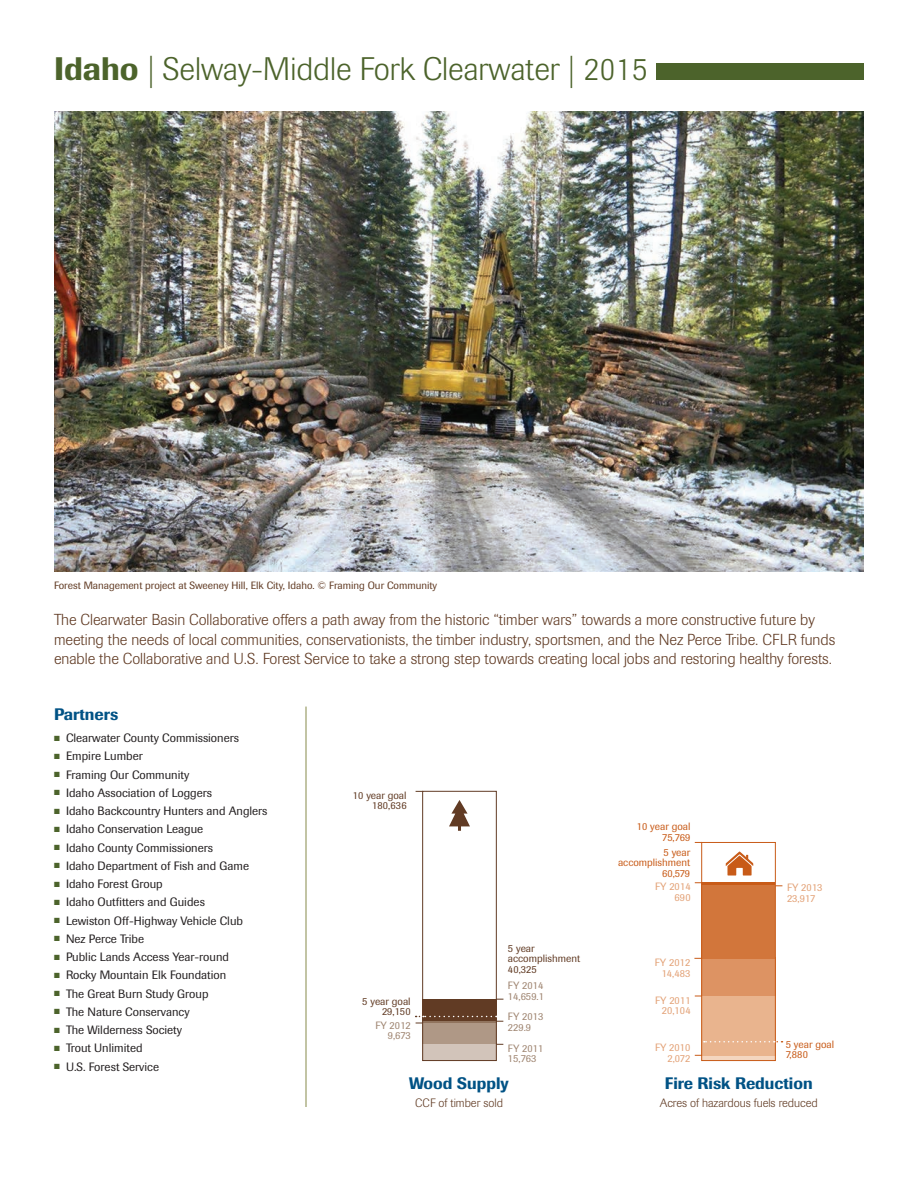
<style>
.page{position:relative;width:918px;height:1188px;background:#fff}
.page>*{position:absolute;margin:0;border:0;box-sizing:border-box;transform-origin:0 0}
.t1{font:300 32.25px "Imago";color:#4c632b}
.t2{font:500 16.5px "Imago";color:#005285}
.t3{font:300 15.75px/19.5px "Imago";color:#613b24}
.t4{font:12px "Imago";color:#231f20}
.t5{font:300 12px "Imago";color:#613b24}
.t6{font:10.5px/10.5px "Imago";color:#613b24;text-align:right}
.t7{font:10.5px/10.5px "Imago";color:#e3a277;text-align:right}
.t8{font:10.5px/10.5px "Imago";color:#c85b18;text-align:right}
.t9{font:10.5px/10.5px "Imago";color:#9f8571}
.s1{font-weight:500}
.s2{color:#4c632b}
</style>
<div class="page">
<div style="left:657px;top:64px;width:207px;height:16px;background:#4c632b"></div>
<hr style="left:305px;top:707px;width:2px;height:400px;background:#aeb187">
<img style="left:54px;top:112px;width:810px;height:459px">
<svg style="left:449px;top:800px;width:21px;height:31px"></svg>
<div style="left:422px;top:999px;width:75px;height:22px;background:#613b24"></div>
<div style="left:422px;top:1044px;width:75px;height:17px;background:#d2c4ba"></div>
<div style="left:422px;top:1022px;width:75px;height:22px;background:#af9886"></div>
<div style="left:422px;top:791px;width:75px;height:270px;border:1px solid #613b24"></div>
<svg style="left:416px;top:1016px;width:87px;height:8px"></svg>
<div style="left:701px;top:1055px;width:75px;height:6px;background:#f4d6c0"></div>
<div style="left:701px;top:996px;width:75px;height:60px;background:#e9b48e"></div>
<div style="left:701px;top:958px;width:75px;height:38px;background:#dd9363"></div>
<div style="left:701px;top:885px;width:74px;height:73px;background:#d2763b"></div>
<div style="left:701px;top:842px;width:75px;height:219px;border:1px solid #c85b18"></div>
<svg style="left:726px;top:852px;width:27px;height:24px"></svg>
<svg style="left:704px;top:1041px;width:79px;height:1px"></svg>
<hr style="left:701px;top:882px;width:74px;height:3px;background:#c85b18">
<h1 class="t1" style="left:54px;top:50px;width:595px"><span class="s1">Idaho</span> | Selway-Middle Fork Clearwater | 2015</h1>
<p class="t6" style="left:54px;top:580px;width:385px">Forest Management project at Sweeney Hill, Elk City, Idaho. © Framing Our Community</p>
<p class="t3" style="left:54px;top:611px;width:783px">The Clearwater Basin Collaborative offers a path away from the historic “timber wars” towards a more constructive future by meeting the needs of local communities, conservationists, the timber industry, sportsmen, and the Nez Perce Tribe. CFLR funds enable the Collaborative and U.S. Forest Service to take a strong step towards creating local jobs and restoring healthy forests.</p>
<h2 class="t2" style="left:54px;top:704px;width:66px">Partners</h2>
<p class="t4" style="left:54px;top:731px;width:186px"><span class="s2">■</span> Clearwater County Commissioners</p>
<p class="t4" style="left:54px;top:749px;width:90px"><span class="s2">■</span> Empire Lumber</p>
<p class="t4" style="left:54px;top:768px;width:137px"><span class="s2">■</span> Framing Our Community</p>
<p class="t4" style="left:54px;top:786px;width:160px"><span class="s2">■</span> Idaho Association of Loggers</p>
<p class="t4" style="left:54px;top:804px;width:215px"><span class="s2">■</span> Idaho Backcountry Hunters and Anglers</p>
<p class="t4" style="left:54px;top:822px;width:151px"><span class="s2">■</span> Idaho Conservation League</p>
<p class="t4" style="left:54px;top:840px;width:161px"><span class="s2">■</span> Idaho County Commissioners</p>
<p class="t4" style="left:54px;top:859px;width:197px"><span class="s2">■</span> Idaho Department of Fish and Game</p>
<p class="t4" style="left:54px;top:877px;width:110px"><span class="s2">■</span> Idaho Forest Group</p>
<p class="t4" style="left:54px;top:895px;width:153px"><span class="s2">■</span> Idaho Outftters and Guides</p>
<p class="t4" style="left:54px;top:913px;width:191px"><span class="s2">■</span> Lewiston Off-Highway Vehicle Club</p>
<p class="t4" style="left:54px;top:932px;width:92px"><span class="s2">■</span> Nez Perce Tribe</p>
<p class="t4" style="left:54px;top:950px;width:177px"><span class="s2">■</span> Public Lands Access Year-round</p>
<p class="t4" style="left:54px;top:968px;width:174px"><span class="s2">■</span> Rocky Mountain Elk Foundation</p>
<p class="t4" style="left:54px;top:986px;width:156px"><span class="s2">■</span> The Great Burn Study Group</p>
<p class="t4" style="left:54px;top:1005px;width:137px"><span class="s2">■</span> The Nature Conservancy</p>
<p class="t4" style="left:54px;top:1023px;width:130px"><span class="s2">■</span> The Wilderness Society</p>
<p class="t4" style="left:54px;top:1041px;width:90px"><span class="s2">■</span> Trout Unlimited</p>
<p class="t4" style="left:54px;top:1059px;width:107px"><span class="s2">■</span> U.S. Forest Service</p>
<p class="t6" style="left:353px;top:790px;width:55px">10 year goal<br>180,636</p>
<p class="t6" style="left:508px;top:943px;width:74px;text-align:left">5 year accomplishment<br>40,325</p>
<p class="t9" style="left:508px;top:980px;width:38px">FY 2014<br>14,659.1</p>
<p class="t6" style="left:362px;top:996px;width:50px">5 year goal<br>29,150</p>
<p class="t9" style="left:508px;top:1011px;width:37px">FY 2013</p>
<p class="t9" style="left:375px;top:1020px;width:37px">FY 2012</p>
<p class="t9" style="left:508px;top:1022px;width:25px">229.9</p>
<p class="t9" style="left:388px;top:1031px;width:24px">9,673</p>
<p class="t9" style="left:508px;top:1043px;width:37px">FY 2011<br>15,763</p>
<h2 class="t2" style="left:409px;top:1073px;width:101px">Wood Supply</h2>
<p class="t5" style="left:415px;top:1096px;width:89px">CCF of timber sold</p>
<p class="t8" style="left:637px;top:821px;width:55px">10 year goal<br>75,769</p>
<p class="t8" style="left:618px;top:847px;width:74px">5 year accomplishment<br>60,579</p>
<p class="t7" style="left:655px;top:881px;width:37px">FY 2014</p>
<p class="t7" style="left:787px;top:882px;width:37px">FY 2013</p>
<p class="t7" style="left:674px;top:892px;width:18px">690</p>
<p class="t7" style="left:787px;top:893px;width:30px">23,917</p>
<p class="t7" style="left:655px;top:957px;width:37px">FY 2012<br>14,483</p>
<p class="t7" style="left:655px;top:995px;width:37px">FY 2011<br>20,104</p>
<p class="t7" style="left:655px;top:1042px;width:37px">FY 2010</p>
<p class="t7" style="left:668px;top:1053px;width:24px">2,072</p>
<p class="t8" style="left:786px;top:1039px;width:50px">5 year goal</p>
<p class="t8" style="left:786px;top:1049px;width:24px">7,880</p>
<h2 class="t2" style="left:665px;top:1073px;width:149px">Fire Risk Reduction</h2>
<p class="t5" style="left:660px;top:1096px;width:159px">Acres of hazardous fuels reduced</p>
</div>
